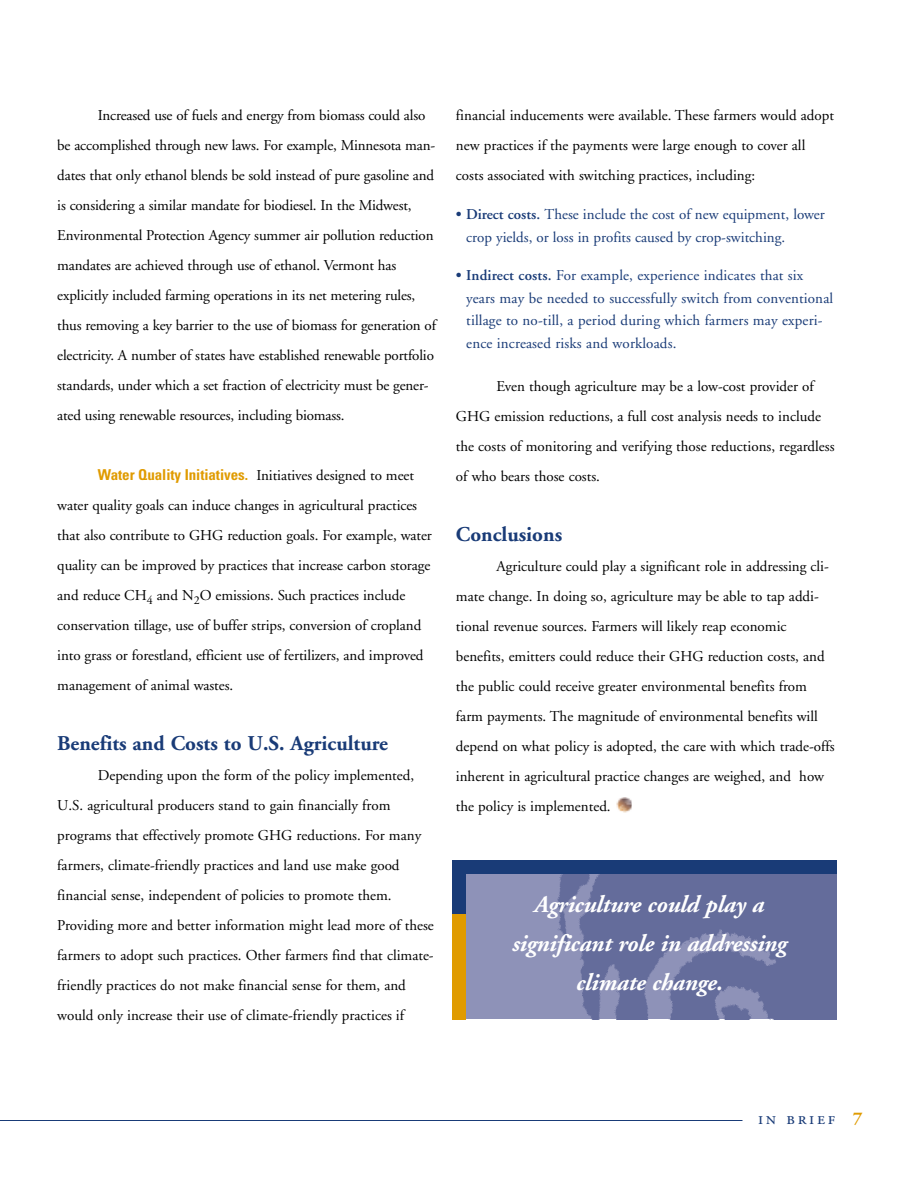
<style>
.page{position:relative;width:918px;height:1188px;background:#fff}
.page>*{position:absolute;margin:0;border:0;box-sizing:border-box;transform-origin:0 0}
.t1{font:italic 700 24px/39px "Adobe Garamond";letter-spacing:-.01em;color:#fff;text-align:center}
.t2{font:700 21px "Adobe Garamond";color:#193b77}
.t3{font:18px "Adobe Garamond Regular SC";letter-spacing:.15em;color:#193b77}
.t4{font:15px/30px "Adobe Garamond";color:#000}
.t5{font:15px/22.5px "Adobe Garamond";letter-spacing:.01em;color:#193b77}
.s1{font-family:"Univers";font-weight:700;font-stretch:condensed;color:#e09b00}
.s2{font-weight:600}
.s3{font-family:"Adobe Garamond";font-weight:700;color:#e09b00}
</style>
<div class="page">
<hr style="left:0;top:1120px;width:742px;height:1px;background:#193b77">
<div style="left:452px;top:870px;width:385px;height:149px;background:#8e92b8"></div>
<img style="left:556px;top:873px;width:281px;height:146px">
<div style="left:455px;top:860px;width:382px;height:13px;background:#193b77"></div>
<div style="left:452px;top:893px;width:14px;height:126px;background:#e09b00"></div>
<div style="left:452px;top:860px;width:14px;height:54px;background:#193b77"></div>
<img style="left:616px;top:797px;width:16px;height:16px">
<p class="t4" style="left:57px;top:102px;width:380px;text-indent:40px">Increased use of fuels and energy from biomass could also be accomplished through new laws. For example, Minnesota man&shy;dates that only ethanol blends be sold instead of pure gasoline and is considering a similar mandate for biodiesel. In the Midwest, Environmental Protection Agency summer air pollution reduction mandates are achieved through use of ethanol. Vermont has explicitly included farming operations in its net metering rules, thus removing a key barrier to the use of biomass for generation of electricity. A number of states have established renewable portfolio standards, under which a set fraction of electricity must be gener&shy;ated using renewable resources, including biomass.</p>
<p class="t4" style="left:57px;top:462px;width:376px;text-indent:41px"><span class="s1">Water Quality Initiatives.</span> Initiatives designed to meet water quality goals can induce changes in agricultural practices that also contribute to GHG reduction goals. For example, water quality can be improved by practices that increase carbon storage and reduce CH<sub>4</sub> and N<sub>2</sub>O emissions. Such practices include conservation tillage, use of buffer strips, conversion of cropland into grass or forestland, efficient use of fertilizers, and improved management of animal wastes.</p>
<h2 class="t2" style="left:57px;top:735px;width:332px">Benefits and Costs to U.S. Agriculture</h2>
<p class="t4" style="left:57px;top:762px;width:378px;text-indent:40px">Depending upon the form of the policy implemented, U.S. agricultural producers stand to gain financially from programs that effectively promote GHG reductions. For many farmers, climate-friendly practices and land use make good financial sense, independent of policies to promote them.<br>Providing more and better information might lead more of these farmers to adopt such practices. Other farmers find that climate&shy;friendly practices do not make financial sense for them, and would only increase their use of climate-friendly practices if</p>
<p class="t4" style="left:456px;top:102px;width:380px">financial inducements were available. These farmers would adopt new practices if the payments were large enough to cover all costs associated with switching practices, including:</p>
<p class="t5" style="left:466px;top:204px;width:360px;text-indent:-10px"><span class="s2">• Direct costs.</span> These include the cost of new equipment, lower crop yields, or loss in profits caused by crop-switching.</p>
<p class="t5" style="left:466px;top:266px;width:369px;text-indent:-10px"><span class="s2">• Indirect costs.</span> For example, experience indicates that six years may be needed to successfully switch from conventional tillage to no-till, a period during which farmers may experi&shy;ence increased risks and workloads.</p>
<p class="t4" style="left:456px;top:372px;width:380px;text-indent:40px">Even though agriculture may be a low-cost provider of GHG emission reductions, a full cost analysis needs to include the costs of monitoring and verifying those reductions, regardless of who bears those costs.</p>
<h2 class="t2" style="left:456px;top:525px;width:108px">Conclusions</h2>
<p class="t4" style="left:456px;top:552px;width:380px;text-indent:40px">Agriculture could play a significant role in addressing cli&shy;mate change. In doing so, agriculture may be able to tap addi&shy;tional revenue sources. Farmers will likely reap economic benefits, emitters could reduce their GHG reduction costs, and the public could receive greater environmental benefits from farm payments. The magnitude of environmental benefits will depend on what policy is adopted, the care with which trade-offs inherent in agricultural practice changes are weighed, and how the policy is implemented.</p>
<h1 class="t1" style="left:512px;top:888px;width:276px">Agriculture could play a significant role in addressing climate change.</h1>
<p class="t3" style="left:758px;top:1111px;width:106px">in brief <span class="s3">7</span></p>
</div>
